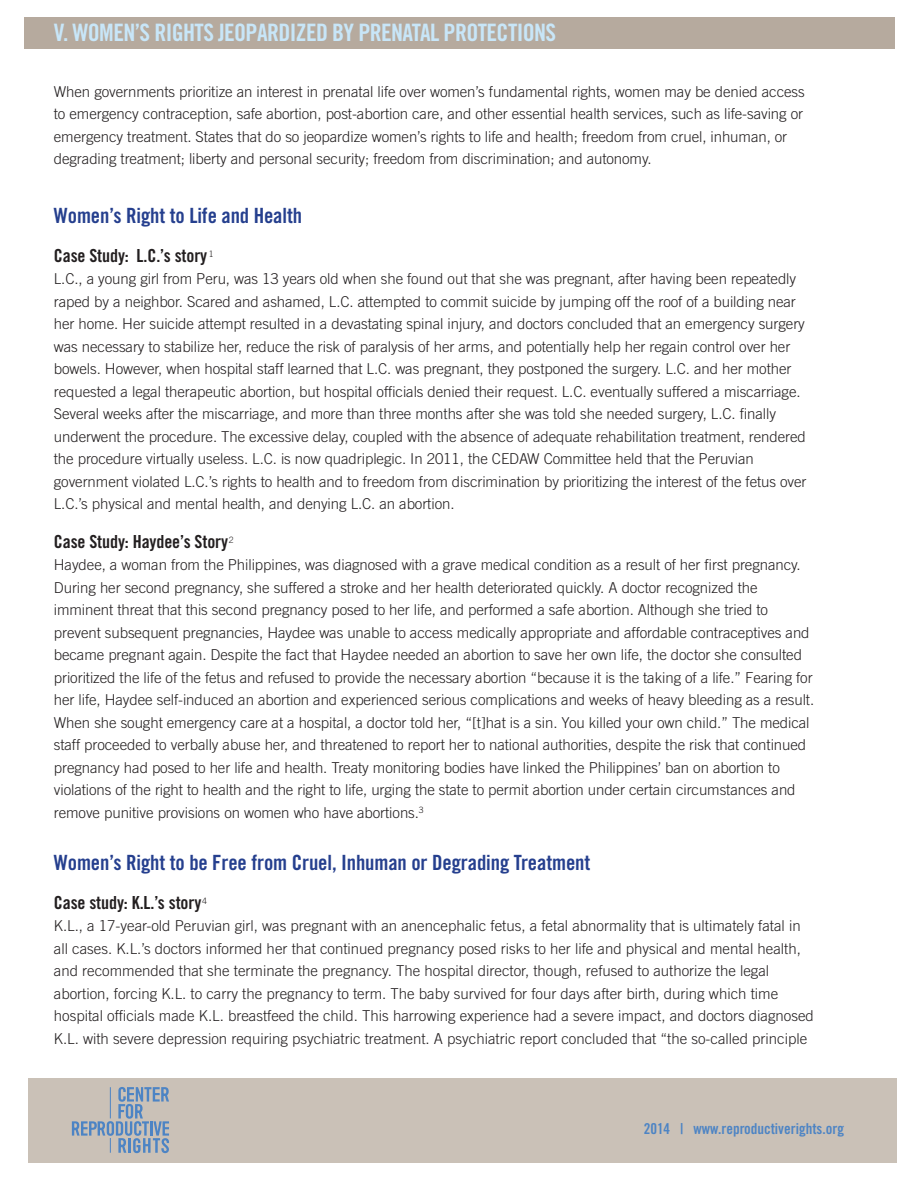
<style>
.page{position:relative;width:918px;height:1188px;background:#fff}
.page>*{position:absolute;margin:0;border:0;box-sizing:border-box;transform-origin:0 0}
.t1{font:24px "Trade Gothic LT Std Bd Cn 20";letter-spacing:-.025em;color:#c8e6f8}
.t2{font:21px "Trade Gothic LT Std Bd Cn 20";letter-spacing:-.005em;color:#253f8e}
.t3{font:18px "Trade Gothic LT Std Bd Cn 20";letter-spacing:-.005em;color:#231f20}
.t4{font:300 15px/22.5px "Trade Gothic LT Std";letter-spacing:-.005em;color:#231f20}
.t5{font:15px "Trade Gothic LT Std Bd Cn 20";color:#4d84c4}
</style>
<div class="page">
<div style="left:28px;top:1078px;width:868px;height:84px;background:#cac1b7"></div>
<svg style="left:72px;top:1087px;width:97px;height:66px"></svg>
<div style="left:24px;top:17px;width:871px;height:32px;background:#b6aa9e"></div>
<h1 class="t1" style="left:54px;top:17px;width:504px">V. WOMEN’S RIGHTS JEOPARDIZED BY PRENATAL PROTECTIONS</h1>
<p class="t4" style="left:54px;top:80px;width:752px">When governments prioritize an interest in prenatal life over women’s fundamental rights, women may be denied access to emergency contraception, safe abortion, post-abortion care, and other essential health services, such as life-saving or emergency treatment. States that do so jeopardize women’s rights to life and health; freedom from cruel, inhuman, or degrading treatment; liberty and personal security; freedom from discrimination; and autonomy.</p>
<h2 class="t2" style="left:54px;top:203px;width:250px">Women’s Right to Life and Health</h2>
<p class="t3" style="left:54px;top:244px;width:161px">Case Study: L.C.’s story <sup>1</sup></p>
<p class="t4" style="left:54px;top:267px;width:754px">L.C., a young girl from Peru, was 13 years old when she found out that she was pregnant, after having been repeatedly raped by a neighbor. Scared and ashamed, L.C. attempted to commit suicide by jumping off the roof of a building near her home. Her suicide attempt resulted in a devastating spinal injury, and doctors concluded that an emergency surgery was necessary to stabilize her, reduce the risk of paralysis of her arms, and potentially help her regain control over her bowels. However, when hospital staff learned that L.C. was pregnant, they postponed the surgery. L.C. and her mother requested a legal therapeutic abortion, but hospital officials denied their request. L.C. eventually suffered a miscarriage.<br>Several weeks after the miscarriage, and more than three months after she was told she needed surgery, L.C. finally underwent the procedure. The excessive delay, coupled with the absence of adequate rehabilitation treatment, rendered the procedure virtually useless. L.C. is now quadriplegic. In 2011, the CEDAW Committee held that the Peruvian government violated L.C.’s rights to health and to freedom from discrimination by prioritizing the interest of the fetus over L.C.’s physical and mental health, and denying L.C. an abortion.</p>
<p class="t3" style="left:54px;top:531px;width:181px">Case Study: Haydee’s Story<sup>2</sup></p>
<p class="t4" style="left:54px;top:554px;width:762px">Haydee, a woman from the Philippines, was diagnosed with a grave medical condition as a result of her first pregnancy.<br>During her second pregnancy, she suffered a stroke and her health deteriorated quickly. A doctor recognized the imminent threat that this second pregnancy posed to her life, and performed a safe abortion. Although she tried to prevent subsequent pregnancies, Haydee was unable to access medically appropriate and affordable contraceptives and became pregnant again. Despite the fact that Haydee needed an abortion to save her own life, the doctor she consulted prioritized the life of the fetus and refused to provide the necessary abortion “because it is the taking of a life.” Fearing for her life, Haydee self-induced an abortion and experienced serious complications and weeks of heavy bleeding as a result.<br>When she sought emergency care at a hospital, a doctor told her, “[t]hat is a sin. You killed your own child.” The medical staff proceeded to verbally abuse her, and threatened to report her to national authorities, despite the risk that continued pregnancy had posed to her life and health. Treaty monitoring bodies have linked the Philippines’ ban on abortion to violations of the right to health and the right to life, urging the state to permit abortion under certain circumstances and remove punitive provisions on women who have abortions.<sup>3</sup></p>
<h2 class="t2" style="left:54px;top:850px;width:538px">Women’s Right to be Free from Cruel, Inhuman or Degrading Treatment</h2>
<p class="t3" style="left:54px;top:891px;width:155px">Case study: K.L.’s story<sup>4</sup></p>
<p class="t4" style="left:54px;top:915px;width:762px">K.L., a 17-year-old Peruvian girl, was pregnant with an anencephalic fetus, a fetal abnormality that is ultimately fatal in all cases. K.L.’s doctors informed her that continued pregnancy posed risks to her life and physical and mental health, and recommended that she terminate the pregnancy. The hospital director, though, refused to authorize the legal abortion, forcing K.L. to carry the pregnancy to term. The baby survived for four days after birth, during which time hospital officials made K.L. breastfeed the child. This harrowing experience had a severe impact, and doctors diagnosed K.L. with severe depression requiring psychiatric treatment. A psychiatric report concluded that “the so-called principle</p>
<p class="t5" style="left:644px;top:1120px;width:202px">2014 | www.reproductiverights.org</p>
</div>
